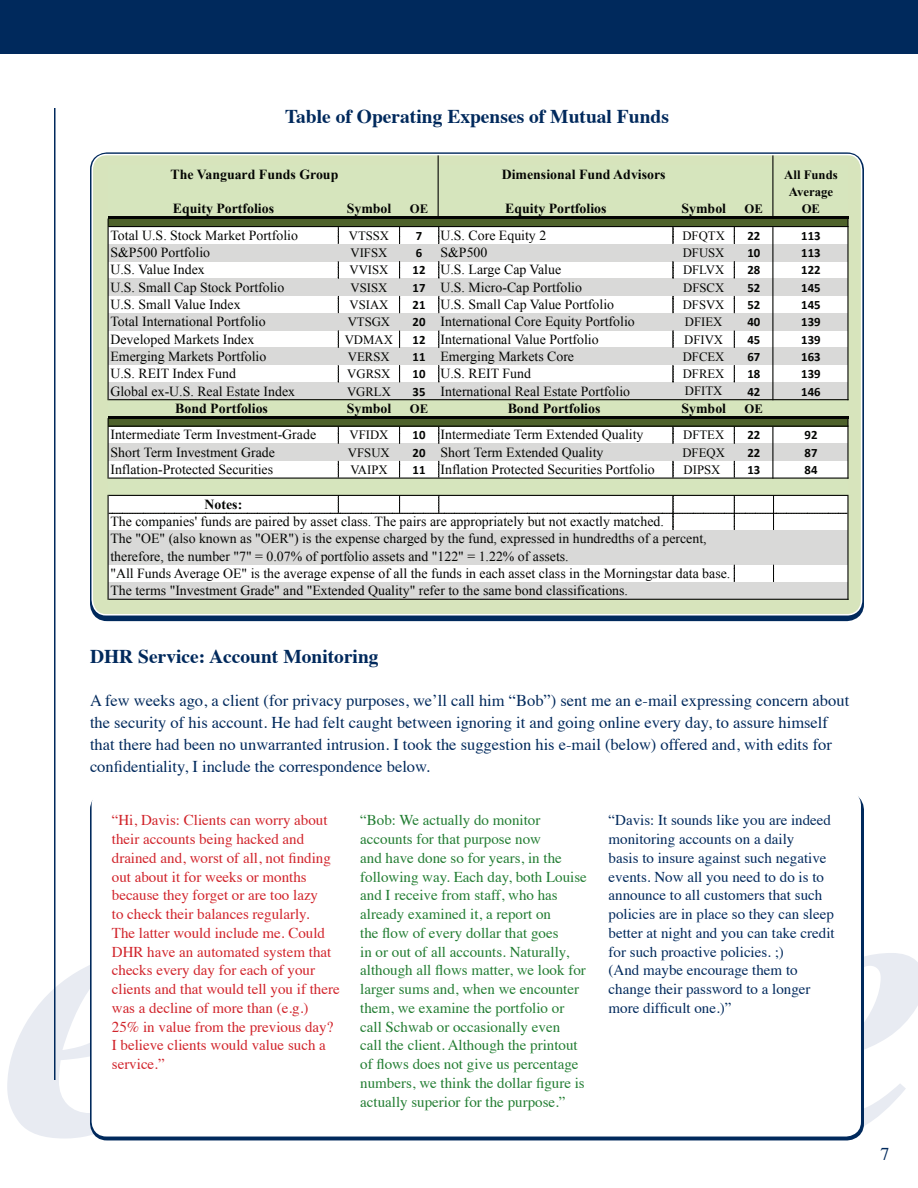
<style>
.page{position:relative;width:918px;height:1188px;background:#fff}
.page>*{position:absolute;margin:0;border:0;box-sizing:border-box;transform-origin:0 0}
.t1{font:700 19.5px "Times";color:#00295c}
.t2{font:18px "Times";color:#00295c}
.t3{font:16.5px/22.2px "Times";color:#00295c}
.t4{font:15px/18.8px "Times";color:#227d32}
.t5{font:15px/18.8px "Times";color:#d1232a}
.t6{font:15px/18.8px "Times";color:#00295c}
.t7{font:13.8px/17.2px "Times New Roman";color:#040503}
.t8{font:700 13.8px "Times New Roman";color:#040503}
.t9{font:12.75px "Times New Roman";color:#040503}
.t10{font:700 12.75px "Calibri";color:#040503}
.t11{font:700 12.75px/17.2px "Times New Roman";color:#040503;text-align:center}
.s1{font-family:"Calibri";font-weight:700;font-size:12.75px}
</style>
<div class="page">
<svg style="left:7px;top:953px;width:911px;height:188px"></svg>
<div style="left:0;top:0;width:918px;height:54px;background:#00295c"></div>
<hr style="left:54px;top:108px;width:2px;height:972px;background:#00295c">
<svg style="left:91px;top:153px;width:772px;height:463px"></svg>
<div style="left:93px;top:792px;width:766px;height:343px;background:#fff;border-radius:14px"></div>
<div style="left:92px;top:790px;width:769px;height:347px;border:3px solid #fff;border-radius:14px"></div>
<h1 class="t1" style="left:285px;top:98px;width:385px">Table of Operating Expenses of Mutual Funds</h1>
<p class="t8" style="left:170px;top:165px;width:169px">The Vanguard Funds Group</p>
<p class="t8" style="left:502px;top:165px;width:165px">Dimensional Fund Advisors</p>
<p class="t11" style="left:784px;top:166px;width:55px">All Funds<br>Average</p>
<p class="t8" style="left:173px;top:199px;width:103px">Equity Portfolios</p>
<p class="t8" style="left:347px;top:199px;width:46px">Symbol</p>
<p class="t11" style="left:410px;top:200px;width:20px">OE</p>
<p class="t8" style="left:505px;top:199px;width:103px">Equity Portfolios</p>
<p class="t8" style="left:681px;top:199px;width:46px">Symbol</p>
<p class="t11" style="left:745px;top:200px;width:20px">OE</p>
<p class="t11" style="left:802px;top:200px;width:20px">OE</p>
<p class="t7" style="left:110px;top:226px;width:189px">Total U.S. Stock Market Portfolio</p>
<p class="t9" style="left:349px;top:227px;width:42px">VTSSX</p>
<p class="t10" style="left:416px;top:227px;width:8px">7</p>
<p class="t7" style="left:441px;top:226px;width:107px">U.S. Core Equity 2</p>
<p class="t9" style="left:682px;top:227px;width:44px">DFQTX</p>
<p class="t10" style="left:747px;top:227px;width:14px">22</p>
<p class="t10" style="left:801px;top:227px;width:21px">113</p>
<p class="t7" style="left:110px;top:244px;width:101px">S&amp;P500 Portfolio</p>
<p class="t9" style="left:350px;top:244px;width:38px">VIFSX</p>
<p class="t10" style="left:416px;top:245px;width:8px">6</p>
<p class="t7" style="left:441px;top:244px;width:48px">S&amp;P500</p>
<p class="t9" style="left:683px;top:244px;width:43px">DFUSX</p>
<p class="t10" style="left:747px;top:245px;width:14px">10</p>
<p class="t10" style="left:801px;top:245px;width:21px">113</p>
<p class="t7" style="left:110px;top:261px;width:96px">U.S. Value Index</p>
<p class="t9" style="left:350px;top:262px;width:40px">VVISX</p>
<p class="t7" style="left:413px;top:261px;width:150px"><span class="s1">12</span> U.S. Large Cap Value</p>
<p class="t9" style="left:683px;top:262px;width:43px">DFLVX</p>
<p class="t10" style="left:747px;top:262px;width:14px">28</p>
<p class="t10" style="left:801px;top:262px;width:21px">122</p>
<p class="t7" style="left:110px;top:278px;width:175px">U.S. Small Cap Stock Portfolio</p>
<p class="t9" style="left:350px;top:279px;width:38px">VSISX</p>
<p class="t7" style="left:413px;top:278px;width:171px"><span class="s1">17</span> U.S. Micro-Cap Portfolio</p>
<p class="t9" style="left:683px;top:279px;width:43px">DFSCX</p>
<p class="t10" style="left:747px;top:279px;width:14px">52</p>
<p class="t10" style="left:801px;top:279px;width:21px">145</p>
<p class="t7" style="left:110px;top:296px;width:132px">U.S. Small Value Index</p>
<p class="t9" style="left:350px;top:296px;width:40px">VSIAX</p>
<p class="t7" style="left:413px;top:296px;width:203px"><span class="s1">21</span> U.S. Small Cap Value Portfolio</p>
<p class="t9" style="left:683px;top:296px;width:43px">DFSVX</p>
<p class="t10" style="left:747px;top:297px;width:14px">52</p>
<p class="t10" style="left:801px;top:297px;width:21px">145</p>
<p class="t7" style="left:110px;top:313px;width:157px">Total International Portfolio</p>
<p class="t9" style="left:348px;top:314px;width:44px">VTSGX</p>
<p class="t7" style="left:413px;top:313px;width:224px"><span class="s1">20</span> International Core Equity Portfolio</p>
<p class="t9" style="left:685px;top:313px;width:39px">DFIEX</p>
<p class="t10" style="left:747px;top:314px;width:14px">40</p>
<p class="t10" style="left:801px;top:314px;width:21px">139</p>
<p class="t7" style="left:110px;top:330px;width:145px">Developed Markets Index</p>
<p class="t9" style="left:345px;top:331px;width:50px">VDMAX</p>
<p class="t7" style="left:413px;top:330px;width:188px"><span class="s1">12</span> International Value Portfolio</p>
<p class="t9" style="left:684px;top:331px;width:40px">DFIVX</p>
<p class="t10" style="left:747px;top:331px;width:14px">45</p>
<p class="t10" style="left:801px;top:331px;width:21px">139</p>
<p class="t7" style="left:110px;top:348px;width:157px">Emerging Markets Portfolio</p>
<p class="t9" style="left:348px;top:348px;width:43px">VERSX</p>
<p class="t7" style="left:413px;top:348px;width:163px"><span class="s1">11</span> Emerging Markets Core</p>
<p class="t9" style="left:683px;top:348px;width:43px">DFCEX</p>
<p class="t10" style="left:747px;top:349px;width:14px">67</p>
<p class="t10" style="left:801px;top:349px;width:21px">163</p>
<p class="t7" style="left:110px;top:365px;width:127px">U.S. REIT Index Fund</p>
<p class="t9" style="left:347px;top:365px;width:45px">VGRSX</p>
<p class="t7" style="left:413px;top:365px;width:120px"><span class="s1">10</span> U.S. REIT Fund</p>
<p class="t9" style="left:683px;top:365px;width:43px">DFREX</p>
<p class="t10" style="left:747px;top:366px;width:14px">18</p>
<p class="t10" style="left:801px;top:366px;width:21px">139</p>
<p class="t7" style="left:110px;top:382px;width:186px">Global ex-U.S. Real Estate Index</p>
<p class="t9" style="left:347px;top:383px;width:45px">VGRLX</p>
<p class="t7" style="left:413px;top:382px;width:219px"><span class="s1">35</span> International Real Estate Portfolio</p>
<p class="t9" style="left:685px;top:383px;width:39px">DFITX</p>
<p class="t10" style="left:747px;top:383px;width:14px">42</p>
<p class="t10" style="left:801px;top:383px;width:21px">146</p>
<p class="t8" style="left:175px;top:399px;width:94px">Bond Portfolios</p>
<p class="t8" style="left:347px;top:399px;width:46px">Symbol</p>
<p class="t11" style="left:410px;top:400px;width:20px">OE</p>
<p class="t8" style="left:508px;top:399px;width:94px">Bond Portfolios</p>
<p class="t8" style="left:681px;top:399px;width:46px">Symbol</p>
<p class="t11" style="left:745px;top:400px;width:20px">OE</p>
<p class="t7" style="left:110px;top:426px;width:207px">Intermediate Term Investment-Grade</p>
<p class="t9" style="left:350px;top:427px;width:40px">VFIDX</p>
<p class="t7" style="left:413px;top:426px;width:232px"><span class="s1">10</span> Intermediate Term Extended Quality</p>
<p class="t9" style="left:683px;top:427px;width:43px">DFTEX</p>
<p class="t10" style="left:747px;top:427px;width:14px">22</p>
<p class="t10" style="left:805px;top:427px;width:14px">92</p>
<p class="t7" style="left:110px;top:443px;width:166px">Short Term Investment Grade</p>
<p class="t9" style="left:348px;top:444px;width:43px">VFSUX</p>
<p class="t7" style="left:413px;top:443px;width:192px"><span class="s1">20</span> Short Term Extended Quality</p>
<p class="t9" style="left:682px;top:444px;width:44px">DFEQX</p>
<p class="t10" style="left:747px;top:444px;width:14px">22</p>
<p class="t10" style="left:805px;top:444px;width:14px">87</p>
<p class="t7" style="left:110px;top:461px;width:164px">Inflation-Protected Securities</p>
<p class="t9" style="left:350px;top:461px;width:39px">VAIPX</p>
<p class="t7" style="left:413px;top:461px;width:244px"><span class="s1">11</span> Inflation Protected Securities Portfolio</p>
<p class="t9" style="left:684px;top:461px;width:38px">DIPSX</p>
<p class="t10" style="left:747px;top:462px;width:14px">13</p>
<p class="t10" style="left:805px;top:462px;width:14px">84</p>
<p class="t8" style="left:205px;top:494px;width:39px">Notes:</p>
<p class="t7" style="left:110px;top:512px;width:621px">The companies' funds are paired by asset class. The pairs are appropriately but not exactly matched.<br>The "OE" (also known as "OER") is the expense charged by the fund, expressed in hundredths of a percent, therefore, the number "7" = 0.07% of portfolio assets and "122" = 1.22% of assets.<br>"All Funds Average OE" is the average expense of all the funds in each asset class in the Morningstar data base.<br>The terms "Investment Grade" and "Extended Quality" refer to the same bond classifications.</p>
<h1 class="t1" style="left:90px;top:638px;width:290px">DHR Service: Account Monitoring</h1>
<p class="t3" style="left:90px;top:688px;width:761px">A few weeks ago, a client (for privacy purposes, we’ll call him “Bob”) sent me an e-mail expressing concern about the security of his account. He had felt caught between ignoring it and going online every day, to assure himself that there had been no unwarranted intrusion. I took the suggestion his e-mail (below) offered and, with edits for confidentiality, I include the correspondence below.</p>
<p class="t5" style="left:112px;top:810px;width:229px">“Hi, Davis: Clients can worry about their accounts being hacked and drained and, worst of all, not finding out about it for weeks or months because they forget or are too lazy<br>to check their balances regularly.<br>The latter would include me. Could<br>DHR have an automated system that checks every day for each of your clients and that would tell you if there was a decline of more than (e.g.)<br>25% in value from the previous day?<br>I believe clients would value such a service.”</p>
<p class="t4" style="left:360px;top:810px;width:228px">“Bob: We actually do monitor accounts for that purpose now<br>and have done so for years, in the following way. Each day, both Louise and I receive from staff, who has already examined it, a report on<br>the flow of every dollar that goes<br>in or out of all accounts. Naturally, although all flows matter, we look for larger sums and, when we encounter them, we examine the portfolio or call Schwab or occasionally even<br>call the client. Although the printout of flows does not give us percentage numbers, we think the dollar figure is actually superior for the purpose.”</p>
<p class="t6" style="left:609px;top:810px;width:228px">“Davis: It sounds like you are indeed monitoring accounts on a daily<br>basis to insure against such negative events. Now all you need to do is to announce to all customers that such policies are in place so they can sleep better at night and you can take credit for such proactive policies. ;)<br>(And maybe encourage them to change their password to a longer more difficult one.)”</p>
<h2 class="t2" style="left:880px;top:1137px;width:10px">7</h2>
</div>
